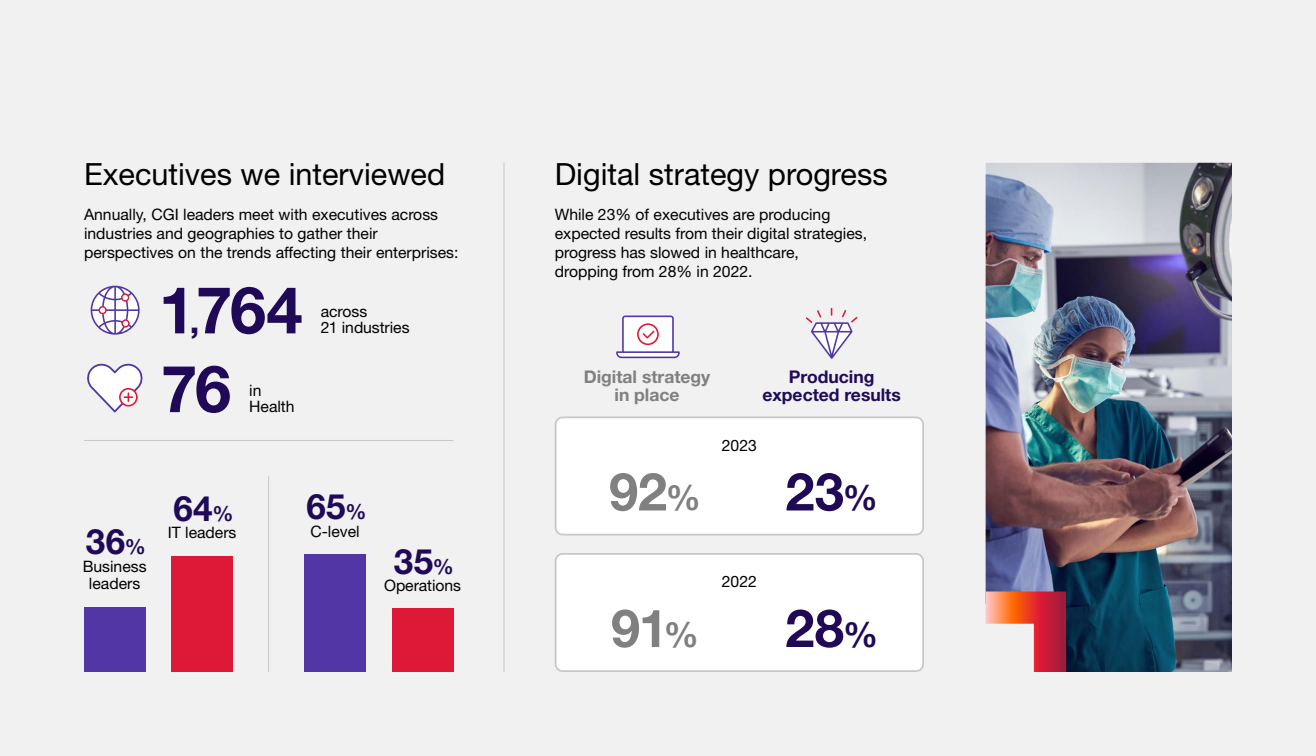
<style>
.page{position:relative;width:1316px;height:756px;background:#f1f1f1}
.page>*{position:absolute;margin:0;border:0;box-sizing:border-box;transform-origin:0 0}
.t1{font:700 65.1px "Helvetica Neue LT Pro";color:#200a58}
.t2{font:700 52.5px "Helvetica Neue LT Pro";color:#808080}
.t3{font:700 52.5px "Helvetica Neue LT Pro";color:#200a58}
.t4{font:700 35px "Helvetica Neue LT Pro";letter-spacing:.01em;color:#200a58}
.TITRES_H2{font:30.62px "Helvetica Neue LT Pro";color:#000}
.t5{font:700 17.5px/17.5px "Helvetica Neue LT Pro";color:#200a58;text-align:center}
.t6{font:700 17.5px/17.5px "Helvetica Neue LT Pro";color:#808080;text-align:center}
.TEXTE_Texte{font:15.75px/19.2px "Helvetica Neue LT Pro";color:#000}
.s1{font-size:34.74px}
.s2{font-size:21px}
.s3{font-size:35px}
</style>
<div class="page">
<img style="left:986px;top:163px;width:246px;height:509px">
<svg style="left:986px;top:592px;width:80px;height:80px"></svg>
<hr style="left:504px;top:163px;width:1px;height:509px;background:#c7c7c7">
<hr style="left:268px;top:476px;width:1px;height:196px;background:#c7c7c7">
<hr style="left:84px;top:440px;width:369px;height:1px;background:#c7c7c7">
<svg style="left:87px;top:363px;width:56px;height:49px"></svg>
<svg style="left:91px;top:286px;width:49px;height:49px"></svg>
<div style="left:304px;top:555px;width:62px;height:117px;background:#5236a6"></div>
<div style="left:172px;top:557px;width:61px;height:115px;background:#de1937"></div>
<div style="left:84px;top:607px;width:61px;height:65px;background:#5236a6"></div>
<div style="left:392px;top:609px;width:61px;height:63px;background:#de1937"></div>
<svg style="left:555px;top:307px;width:369px;height:365px;fill:#fff"></svg>
<h2 class="TITRES_H2" style="left:84px;top:155px;width:363px">Executives we interviewed</h2>
<p class="TEXTE_Texte" style="left:84px;top:204px;width:376px">Annually, CGI leaders meet with executives across industries and geographies to gather their perspectives on the trends affecting their enterprises:</p>
<p class="t1" style="left:159px;top:269px;width:145px">1<span class="s1">,</span>764</p>
<p class="t1" style="left:161px;top:348px;width:72px">76</p>
<p class="TEXTE_Texte" style="left:249px;top:381px;width:47px;line-height:16.6px">in<br>Health</p>
<p class="TEXTE_Texte" style="left:321px;top:302px;width:90px;line-height:16.6px">across<br>21 industries</p>
<p class="t4" style="left:86px;top:520px;width:61px">36<span class="s2">%</span></p>
<p class="TEXTE_Texte" style="left:83px;top:557px;width:65px;line-height:17.5px;text-align:center">Business leaders</p>
<p class="t4" style="left:173px;top:486px;width:61px">64<span class="s2">%</span></p>
<p class="TEXTE_Texte" style="left:168px;top:523px;width:70px">IT leaders</p>
<p class="t4" style="left:307px;top:485px;width:61px">65<span class="s2">%</span></p>
<p class="TEXTE_Texte" style="left:310px;top:521px;width:51px">C-level</p>
<p class="t4" style="left:394px;top:539px;width:61px">35<span class="s2">%</span></p>
<p class="TEXTE_Texte" style="left:384px;top:576px;width:79px">Operations</p>
<h2 class="TITRES_H2" style="left:555px;top:155px;width:334px">Digital strategy progress</h2>
<p class="TEXTE_Texte" style="left:555px;top:204px;width:314px">While 23% of executives are producing expected results from their digital strategies, progress has slowed in healthcare,<br>dropping from 28% in 2022.</p>
<p class="t6" style="left:584px;top:368px;width:128px">Digital strategy in place</p>
<p class="t5" style="left:763px;top:368px;width:140px">Producing expected results</p>
<p class="TEXTE_Texte" style="left:722px;top:435px;width:37px">2023</p>
<h2 class="t2" style="left:609px;top:459px;width:93px">92<span class="s3">%</span></h2>
<h2 class="t3" style="left:785px;top:459px;width:94px">23<span class="s3">%</span></h2>
<p class="TEXTE_Texte" style="left:722px;top:572px;width:37px">2022</p>
<h2 class="t2" style="left:611px;top:595px;width:89px">91<span class="s3">%</span></h2>
<h2 class="t3" style="left:785px;top:595px;width:94px">28<span class="s3">%</span></h2>
</div>
